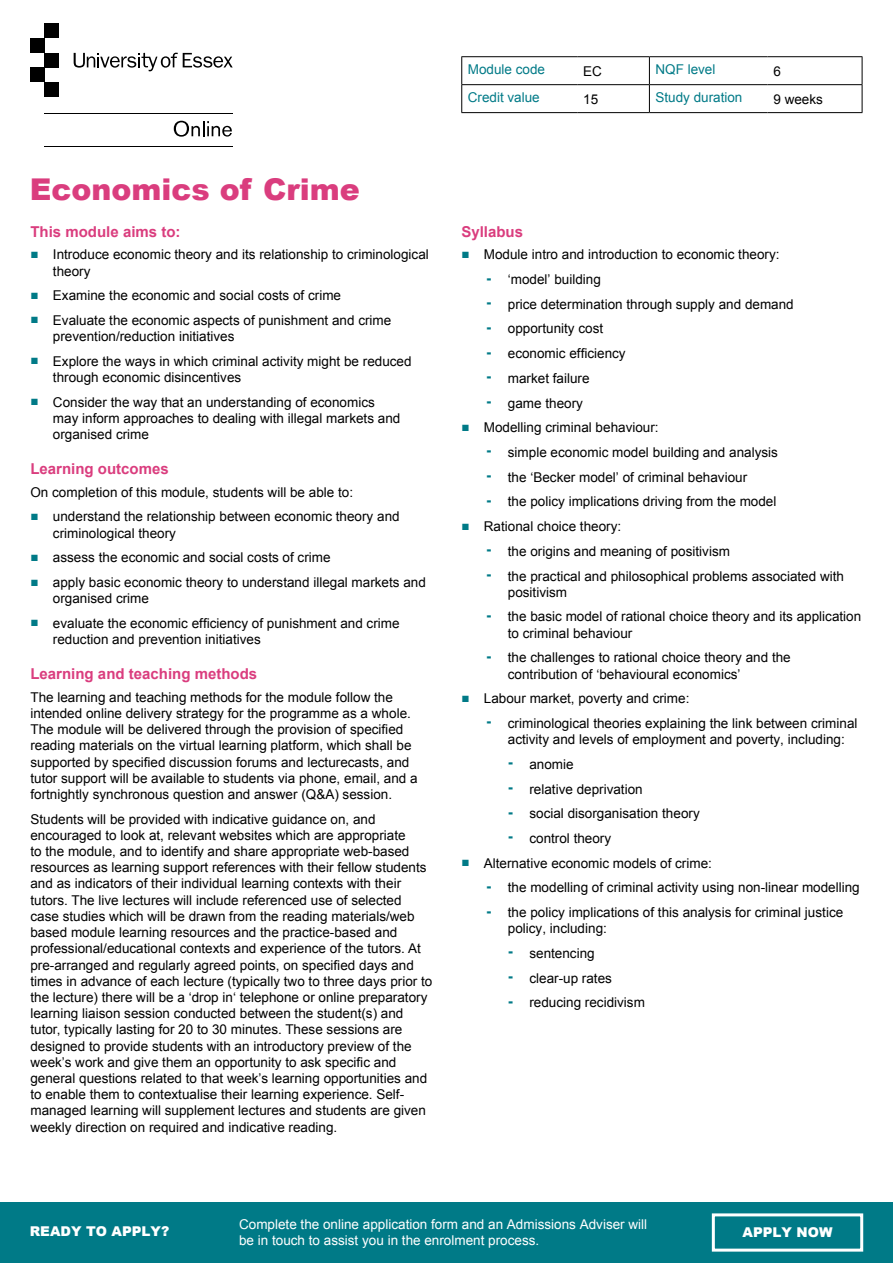
<style>
.page{position:relative;width:893px;height:1263px;background:#fff}
.page>*{position:absolute;margin:0;border:0;box-sizing:border-box;transform-origin:0 0}
.t1{font:900 30px "Arial";color:#da3d7e}
.P__Title{font:700 15px "Arial";color:#da3d7e}
.P_Body{font:13.5px/16.2px "Arial";color:#000}
.P__Bullets{font:13.5px/16.2px "Arial";color:#000}
.t2{font:13.5px/16.2px "Arial";color:#fff}
.t3{font:13.5px "Arial";color:#007a87}
.t4{font:900 13.5px "Arial";color:#fff}
.s1{font-weight:700;color:#007a87}
.s2{font-weight:900;color:#007a87}
</style>
<div class="page">
<div style="left:0;top:1202px;width:893px;height:61px;background:#007a87"></div>
<div style="left:712px;top:1213px;width:151px;height:38px;border:3px solid #fff"></div>
<hr style="left:45px;top:146px;width:188px;height:1px;background:#000">
<hr style="left:45px;top:113px;width:188px;height:1px;background:#000">
<svg style="left:174px;top:121px;width:58px;height:16px"></svg>
<div style="left:45px;top:23px;width:14px;height:15px;background:#000"></div>
<div style="left:30px;top:38px;width:15px;height:15px;background:#000"></div>
<div style="left:45px;top:53px;width:14px;height:15px;background:#000"></div>
<div style="left:30px;top:68px;width:15px;height:14px;background:#000"></div>
<div style="left:45px;top:82px;width:14px;height:15px;background:#000"></div>
<svg style="left:74px;top:52px;width:159px;height:19px"></svg>
<hr style="left:461px;top:56px;width:116px;height:1px;background:#000">
<hr style="left:577px;top:56px;width:72px;height:1px;background:#000">
<hr style="left:649px;top:56px;width:118px;height:1px;background:#000">
<hr style="left:767px;top:56px;width:95px;height:1px;background:#000">
<hr style="left:461px;top:84px;width:116px;height:1px;background:#000">
<svg style="left:461px;top:57px;width:1px;height:55px"></svg>
<hr style="left:577px;top:84px;width:72px;height:1px;background:#000">
<hr style="left:649px;top:84px;width:118px;height:1px;background:#000">
<svg style="left:649px;top:57px;width:1px;height:55px"></svg>
<hr style="left:767px;top:84px;width:95px;height:1px;background:#000">
<svg style="left:862px;top:57px;width:1px;height:55px"></svg>
<hr style="left:461px;top:112px;width:116px;height:1px;background:#000">
<hr style="left:577px;top:112px;width:72px;height:1px;background:#000">
<hr style="left:649px;top:112px;width:118px;height:1px;background:#000">
<hr style="left:767px;top:112px;width:95px;height:1px;background:#000">
<p class="t1" style="left:30px;top:167px;width:332px">Economics of Crime</p>
<p class="P__Title" style="left:30px;top:222px;width:152px">This module aims to:</p>
<p class="P__Bullets" style="left:53px;top:247px;width:377px;text-indent:-22px"><span class="s1">■</span> Introduce economic theory and its relationship to criminological theory</p>
<p class="P__Bullets" style="left:30px;top:287px;width:312px"><span class="s1">■</span> Examine the economic and social costs of crime</p>
<p class="P__Bullets" style="left:53px;top:312px;width:340px;text-indent:-22px"><span class="s1">■</span> Evaluate the economic aspects of punishment and crime prevention/reduction initiatives</p>
<p class="P__Bullets" style="left:53px;top:353px;width:360px;text-indent:-22px"><span class="s1">■</span> Explore the ways in which criminal activity might be reduced through economic disincentives</p>
<p class="P__Bullets" style="left:53px;top:394px;width:349px;text-indent:-22px"><span class="s1">■</span> Consider the way that an understanding of economics may inform approaches to dealing with illegal markets and organised crime</p>
<p class="P__Title" style="left:30px;top:459px;width:140px">Learning outcomes</p>
<p class="P_Body" style="left:30px;top:484px;width:324px">On completion of this module, students will be able to:</p>
<p class="P__Bullets" style="left:53px;top:509px;width:348px;text-indent:-22px"><span class="s1">■</span> understand the relationship between economic theory and criminological theory</p>
<p class="P__Bullets" style="left:30px;top:550px;width:302px"><span class="s1">■</span> assess the economic and social costs of crime</p>
<p class="P__Bullets" style="left:53px;top:574px;width:374px;text-indent:-22px"><span class="s1">■</span> apply basic economic theory to understand illegal markets and organised crime</p>
<p class="P__Bullets" style="left:53px;top:615px;width:348px;text-indent:-22px"><span class="s1">■</span> evaluate the economic efficiency of punishment and crime reduction and prevention initiatives</p>
<p class="P__Title" style="left:30px;top:664px;width:228px">Learning and teaching methods</p>
<p class="P_Body" style="left:30px;top:689px;width:389px">The learning and teaching methods for the module follow the intended online delivery strategy for the programme as a whole.<br>The module will be delivered through the provision of specified reading materials on the virtual learning platform, which shall be supported by specified discussion forums and lecturecasts, and tutor support will be available to students via phone, email, and a fortnightly synchronous question and answer (Q&amp;A) session.</p>
<p class="P_Body" style="left:30px;top:811px;width:403px">Students will be provided with indicative guidance on, and encouraged to look at, relevant websites which are appropriate<br>to the module, and to identify and share appropriate web-based resources as learning support references with their fellow students and as indicators of their individual learning contexts with their tutors. The live lectures will include referenced use of selected case studies which will be drawn from the reading materials/web based module learning resources and the practice-based and professional/educational contexts and experience of the tutors. At pre-arranged and regularly agreed points, on specified days and times in advance of each lecture (typically two to three days prior to the lecture) there will be a ‘drop in‘ telephone or online preparatory learning liaison session conducted between the student(s) and tutor, typically lasting for 20 to 30 minutes. These sessions are designed to provide students with an introductory preview of the week’s work and give them an opportunity to ask specific and general questions related to that week’s learning opportunities and to enable them to contextualise their learning experience. Self&shy;managed learning will supplement lectures and students are given weekly direction on required and indicative reading.</p>
<p class="t3" style="left:468px;top:61px;width:79px">Module code</p>
<p class="P_Body" style="left:583px;top:63px;width:20px">EC</p>
<p class="t3" style="left:655px;top:61px;width:62px">NQF level</p>
<p class="P_Body" style="left:773px;top:63px;width:9px">6</p>
<p class="t3" style="left:468px;top:88px;width:74px">Credit value</p>
<p class="P_Body" style="left:583px;top:91px;width:17px">15</p>
<p class="t3" style="left:655px;top:88px;width:89px">Study duration</p>
<p class="P_Body" style="left:773px;top:91px;width:51px">9 weeks</p>
<p class="P__Title" style="left:461px;top:222px;width:63px">Syllabus</p>
<p class="P__Bullets" style="left:461px;top:247px;width:320px"><span class="s1">■</span> Module intro and introduction to economic theory:</p>
<p class="P_Body" style="left:487px;top:271px;width:116px"><span class="s2">-</span> ‘model’ building</p>
<p class="P_Body" style="left:487px;top:296px;width:308px"><span class="s2">-</span> price determination through supply and demand</p>
<p class="P_Body" style="left:487px;top:321px;width:118px"><span class="s2">-</span> opportunity cost</p>
<p class="P_Body" style="left:487px;top:345px;width:140px"><span class="s2">-</span> economic efficiency</p>
<p class="P_Body" style="left:487px;top:370px;width:104px"><span class="s2">-</span> market failure</p>
<p class="P_Body" style="left:487px;top:395px;width:98px"><span class="s2">-</span> game theory</p>
<p class="P__Bullets" style="left:461px;top:420px;width:199px"><span class="s1">■</span> Modelling criminal behaviour:</p>
<p class="P_Body" style="left:487px;top:444px;width:293px"><span class="s2">-</span> simple economic model building and analysis</p>
<p class="P_Body" style="left:487px;top:469px;width:262px"><span class="s2">-</span> the ‘Becker model’ of criminal behaviour</p>
<p class="P_Body" style="left:487px;top:494px;width:291px"><span class="s2">-</span> the policy implications driving from the model</p>
<p class="P__Bullets" style="left:461px;top:518px;width:161px"><span class="s1">■</span> Rational choice theory:</p>
<p class="P_Body" style="left:487px;top:543px;width:245px"><span class="s2">-</span> the origins and meaning of positivism</p>
<p class="P_Body" style="left:508px;top:568px;width:338px;text-indent:-21px"><span class="s2">-</span> the practical and philosophical problems associated with positivism</p>
<p class="P_Body" style="left:508px;top:609px;width:355px;text-indent:-21px"><span class="s2">-</span> the basic model of rational choice theory and its application to criminal behaviour</p>
<p class="P_Body" style="left:508px;top:650px;width:284px;text-indent:-21px"><span class="s2">-</span> the challenges to rational choice theory and the contribution of ‘behavioural economics’</p>
<p class="P__Bullets" style="left:461px;top:690px;width:230px"><span class="s1">■</span> Labour market, poverty and crime:</p>
<p class="P_Body" style="left:508px;top:715px;width:351px;text-indent:-21px"><span class="s2">-</span> criminological theories explaining the link between criminal activity and levels of employment and poverty, including:</p>
<p class="P_Body" style="left:508px;top:756px;width:67px"><span class="s2">-</span> anomie</p>
<p class="P_Body" style="left:508px;top:781px;width:136px"><span class="s2">-</span> relative deprivation</p>
<p class="P_Body" style="left:508px;top:805px;width:193px"><span class="s2">-</span> social disorganisation theory</p>
<p class="P_Body" style="left:508px;top:830px;width:104px"><span class="s2">-</span> control theory</p>
<p class="P__Bullets" style="left:461px;top:855px;width:252px"><span class="s1">■</span> Alternative economic models of crime:</p>
<p class="P_Body" style="left:487px;top:880px;width:374px"><span class="s2">-</span> the modelling of criminal activity using non-linear modelling</p>
<p class="P_Body" style="left:508px;top:904px;width:337px;text-indent:-21px"><span class="s2">-</span> the policy implications of this analysis for criminal justice policy, including:</p>
<p class="P_Body" style="left:508px;top:945px;width:88px"><span class="s2">-</span> sentencing</p>
<p class="P_Body" style="left:508px;top:970px;width:105px"><span class="s2">-</span> clear-up rates</p>
<p class="P_Body" style="left:508px;top:995px;width:138px"><span class="s2">-</span> reducing recidivism</p>
<p class="t2" style="left:239px;top:1216px;width:410px">Complete the online application form and an Admissions Adviser will be in touch to assist you in the enrolment process.</p>
<p class="t4" style="left:30px;top:1221px;width:141px">READY TO APPLY?</p>
<p class="t4" style="left:742px;top:1223px;width:91px">APPLY NOW</p>
</div>
